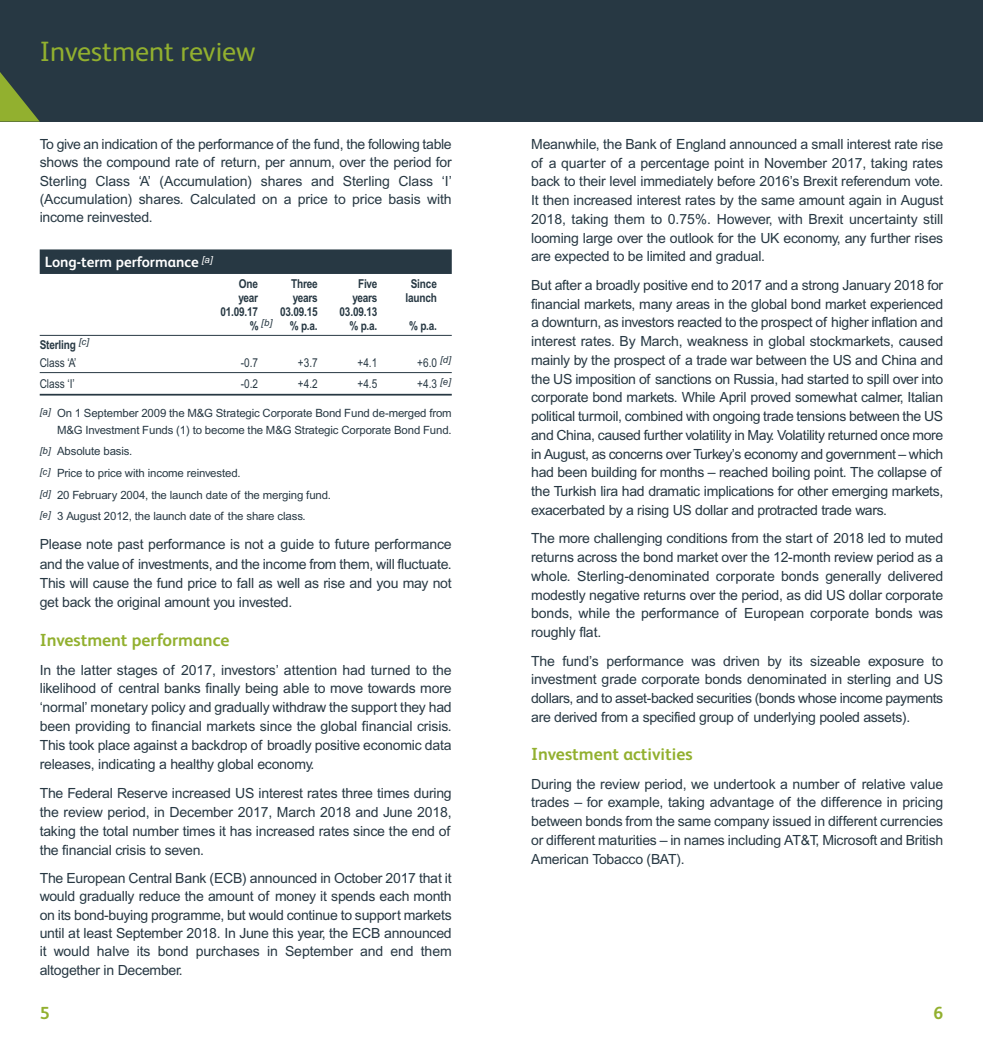
<style>
.page{position:relative;width:983px;height:1042px;background:#fff}
.page>*{position:absolute;margin:0;border:0;box-sizing:border-box;transform-origin:0 0}
.t1{font:28px "FS Albert";color:#92b02f}
.t2{font:700 17.5px "FS Albert";color:#92b02f}
.t3{font:700 14.88px "FS Albert";color:#fff}
.t4{font:14px/18.7px "Arial";letter-spacing:-.015em;color:#273843;text-align:justify}
.t5{font:700 12.25px/17.7px "Arial Narrow";letter-spacing:-.015em;color:#273843}
.t6{font:12.25px "Arial Narrow";color:#273843}
.t7{font:11.38px/21.5px "Arial";letter-spacing:-.01em;color:#273843;text-align:right}
.t8{font:italic 9.62px "Arial";color:#273843}
.s1{font-family:"Arial Narrow";font-weight:700;font-style:normal;font-size:12.25px}
.s2{font-weight:400}
</style>
<div class="page">
<div style="left:491px;top:0;width:491px;height:122px;background:#273843"></div>
<div style="left:0;top:0;width:491px;height:122px;background:#273843"></div>
<svg style="left:0;top:72px;width:40px;height:50px"></svg>
<div style="left:40px;top:249px;width:411px;height:25px;background:#273843"></div>
<hr style="left:40px;top:335px;width:411px;height:1px;background:#273843">
<hr style="left:40px;top:372px;width:411px;height:1px;background:#273843">
<hr style="left:40px;top:394px;width:411px;height:1px;background:#273843">
<h1 class="t1" style="left:40px;top:42px;width:217px">Investment review</h1>
<p class="t4" style="left:40px;top:136px;width:413px">To give an indication of the performance of the fund, the following table shows the compound rate of return, per annum, over the period for Sterling Class ‘A’ (Accumulation) shares and Sterling Class ‘I’ (Accumulation) shares. Calculated on a price to price basis with income reinvested.</p>
<p class="t3" style="left:45px;top:256px;width:170px">Long-term performance <sup>[a]</sup></p>
<p class="t5" style="left:239px;top:276px;width:21px">One</p>
<p class="t5" style="left:291px;top:276px;width:28px">Three</p>
<p class="t5" style="left:358px;top:276px;width:21px">Five</p>
<p class="t5" style="left:410px;top:276px;width:28px">Since</p>
<p class="t5" style="left:238px;top:290px;width:21px">year</p>
<p class="t5" style="left:293px;top:290px;width:26px">years</p>
<p class="t5" style="left:352px;top:290px;width:26px">years</p>
<p class="t5" style="left:405px;top:290px;width:33px">launch</p>
<p class="t5" style="left:220px;top:304px;width:39px">01.09.17</p>
<p class="t5" style="left:280px;top:304px;width:39px">03.09.15</p>
<p class="t5" style="left:339px;top:304px;width:39px">03.09.13</p>
<p class="t8" style="left:249px;top:320px;width:24px"><span class="s1">%</span> [b]</p>
<p class="t5" style="left:290px;top:318px;width:29px">% p.a.</p>
<p class="t5" style="left:349px;top:318px;width:29px">% p.a.</p>
<p class="t5" style="left:409px;top:318px;width:29px">% p.a.</p>
<p class="t5" style="left:40px;top:337px;width:51px">Sterling <sup>[c]<br></sup><span class="s2">Class ‘A’</span></p>
<p class="t6" style="left:241px;top:358px;width:19px">-0.7</p>
<p class="t6" style="left:298px;top:358px;width:21px">+3.7</p>
<p class="t6" style="left:357px;top:358px;width:21px">+4.1</p>
<p class="t6" style="left:417px;top:358px;width:35px">+6.0 <sup>[d]</sup></p>
<p class="t6" style="left:40px;top:379px;width:36px">Class ‘I’</p>
<p class="t6" style="left:241px;top:379px;width:19px">-0.2</p>
<p class="t6" style="left:298px;top:379px;width:21px">+4.2</p>
<p class="t6" style="left:357px;top:379px;width:21px">+4.5</p>
<p class="t6" style="left:417px;top:379px;width:35px">+4.3 <sup>[e]</sup></p>
<p class="t7" style="left:40px;top:406px;width:413px;line-height:16.6px"><sup>[a]</sup> On 1 September 2009 the M&amp;G Strategic Corporate Bond Fund de-merged from<br>M&amp;G Investment Funds (1) to become the M&amp;G Strategic Corporate Bond Fund.</p>
<p class="t7" style="left:40px;top:442px;width:293px;text-align:left"><sup>[b]</sup> Absolute basis.<br><sup>[c]</sup> Price to price with income reinvested.<br><sup>[d]</sup> 20 February 2004, the launch date of the merging fund. <sup>[e]</sup> 3 August 2012, the launch date of the share class.</p>
<p class="t4" style="left:40px;top:536px;width:413px;line-height:19.2px">Please note past performance is not a guide to future performance and the value of investments, and the income from them, will fluctuate.<br>This will cause the fund price to fall as well as rise and you may not get back the original amount you invested.</p>
<p class="t2" style="left:40px;top:633px;width:191px">Investment performance</p>
<p class="t4" style="left:40px;top:661px;width:413px">In the latter stages of 2017, investors’ attention had turned to the likelihood of central banks finally being able to move towards more ‘normal’ monetary policy and gradually withdraw the support they had been providing to financial markets since the global financial crisis.<br>This took place against a backdrop of broadly positive economic data releases, indicating a healthy global economy.</p>
<p class="t4" style="left:40px;top:785px;width:413px">The Federal Reserve increased US interest rates three times during the review period, in December 2017, March 2018 and June 2018, taking the total number times it has increased rates since the end of the financial crisis to seven.</p>
<p class="t4" style="left:40px;top:870px;width:413px">The European Central Bank (ECB) announced in October 2017 that it would gradually reduce the amount of money it spends each month on its bond-buying programme, but would continue to support markets until at least September 2018. In June this year, the ECB announced it would halve its bond purchases in September and end them altogether in December.</p>
<p class="t2" style="left:40px;top:1007px;width:11px">5</p>
<p class="t4" style="left:531px;top:136px;width:413px">Meanwhile, the Bank of England announced a small interest rate rise of a quarter of a percentage point in November 2017, taking rates back to their level immediately before 2016’s Brexit referendum vote.<br>It then increased interest rates by the same amount again in August 2018, taking them to 0.75%. However, with Brexit uncertainty still looming large over the outlook for the UK economy, any further rises are expected to be limited and gradual.</p>
<p class="t4" style="left:531px;top:277px;width:413px">But after a broadly positive end to 2017 and a strong January 2018 for financial markets, many areas in the global bond market experienced a downturn, as investors reacted to the prospect of higher inflation and interest rates. By March, weakness in global stockmarkets, caused mainly by the prospect of a trade war between the US and China and the US imposition of sanctions on Russia, had started to spill over into corporate bond markets. While April proved somewhat calmer, Italian political turmoil, combined with ongoing trade tensions between the US and China, caused further volatility in May. Volatility returned once more in August, as concerns over Turkey’s economy and government – which had been building for months – reached boiling point. The collapse of the Turkish lira had dramatic implications for other emerging markets, exacerbated by a rising US dollar and protracted trade wars.</p>
<p class="t4" style="left:531px;top:530px;width:413px">The more challenging conditions from the start of 2018 led to muted returns across the bond market over the 12-month review period as a whole. Sterling-denominated corporate bonds generally delivered modestly negative returns over the period, as did US dollar corporate bonds, while the performance of European corporate bonds was roughly flat.</p>
<p class="t4" style="left:531px;top:653px;width:413px">The fund’s performance was driven by its sizeable exposure to investment grade corporate bonds denominated in sterling and US dollars, and to asset-backed securities (bonds whose income payments are derived from a specified group of underlying pooled assets).</p>
<p class="t2" style="left:531px;top:748px;width:163px">Investment activities</p>
<p class="t4" style="left:531px;top:775px;width:413px">During the review period, we undertook a number of relative value trades – for example, taking advantage of the difference in pricing between bonds from the same company issued in different currencies or different maturities – in names including AT&amp;T, Microsoft and British American Tobacco (BAT).</p>
<p class="t2" style="left:933px;top:1007px;width:11px">6</p>
</div>
